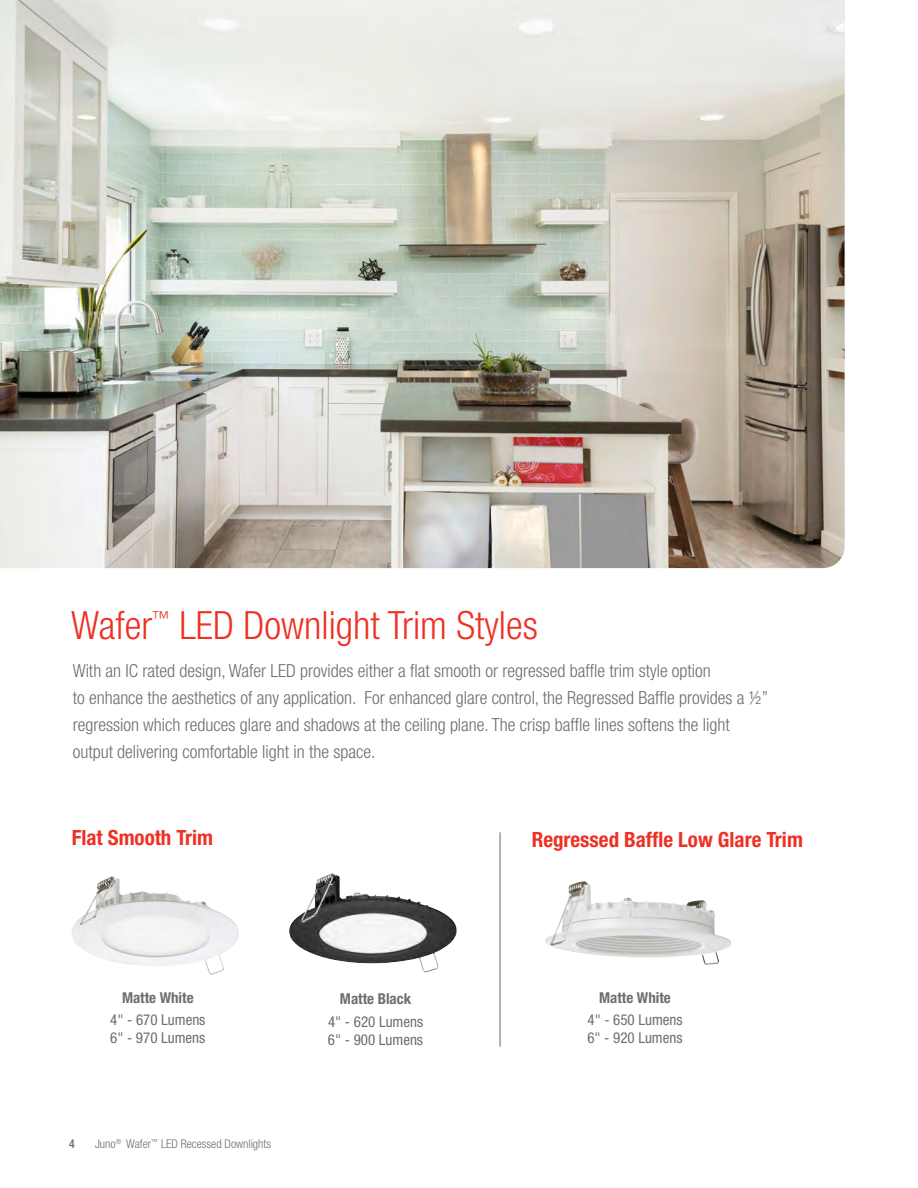
<style>
.page{position:relative;width:918px;height:1188px;background:#fff}
.page>*{position:absolute;margin:0;border:0;box-sizing:border-box;transform-origin:0 0}
.t1{font:300 condensed 39px "Helvetica Neue LT Std";color:#ee3124}
.t2{font:700 condensed 21px "Helvetica Neue LT Std";color:#ee3124}
.t3{font:300 condensed 18px/27px "Helvetica Neue LT Std";color:#6d6e71}
.t4{font:condensed 15px/18px "Helvetica Neue LT Std";color:#6d6e71}
.t5{font:700 condensed 15px "Helvetica Neue LT Std";color:#6d6e71}
.t6{font:300 condensed 12px "Helvetica Neue LT Std";color:#6d6e71}
.t7{font:500 condensed 12px "Helvetica Neue LT Std";color:#6d6e71}
</style>
<div class="page">
<img style="left:0;top:0;width:845px;height:568px">
<img style="left:545px;top:881px;width:186px;height:84px">
<img style="left:72px;top:876px;width:167px;height:99px">
<img style="left:289px;top:873px;width:168px;height:99px">
<hr style="left:500px;top:832px;width:1px;height:215px;background:#606a70">
<h1 class="t1" style="left:71px;top:603px;width:468px">Wafer<sup>™</sup> LED Downlight Trim Styles</h1>
<p class="t3" style="left:73px;top:657px;width:697px">With an IC rated design, Wafer LED provides either a flat smooth or regressed baffle trim style option<br>to enhance the aesthetics of any application. For enhanced glare control, the Regressed Baffle provides a ½” regression which reduces glare and shadows at the ceiling plane. The crisp baffle lines softens the light output delivering comfortable light in the space.</p>
<p class="t2" style="left:72px;top:825px;width:143px">Flat Smooth Trim</p>
<p class="t2" style="left:532px;top:827px;width:273px">Regressed Baffle Low Glare Trim</p>
<p class="t5" style="left:122px;top:988px;width:73px">Matte White</p>
<p class="t4" style="left:110px;top:1011px;width:97px">4" - 670 Lumens<br>6" - 970 Lumens</p>
<p class="t7" style="left:69px;top:1137px;width:7px">4</p>
<p class="t6" style="left:95px;top:1137px;width:178px">Juno<sup>®</sup> Wafer<sup>™</sup> LED Recessed Downlights</p>
<p class="t5" style="left:340px;top:990px;width:73px">Matte Black</p>
<p class="t4" style="left:328px;top:1012px;width:97px">4" - 620 Lumens<br>6" - 900 Lumens</p>
<p class="t5" style="left:599px;top:988px;width:73px">Matte White</p>
<p class="t4" style="left:587px;top:1011px;width:97px">4" - 650 Lumens<br>6" - 920 Lumens</p>
</div>
